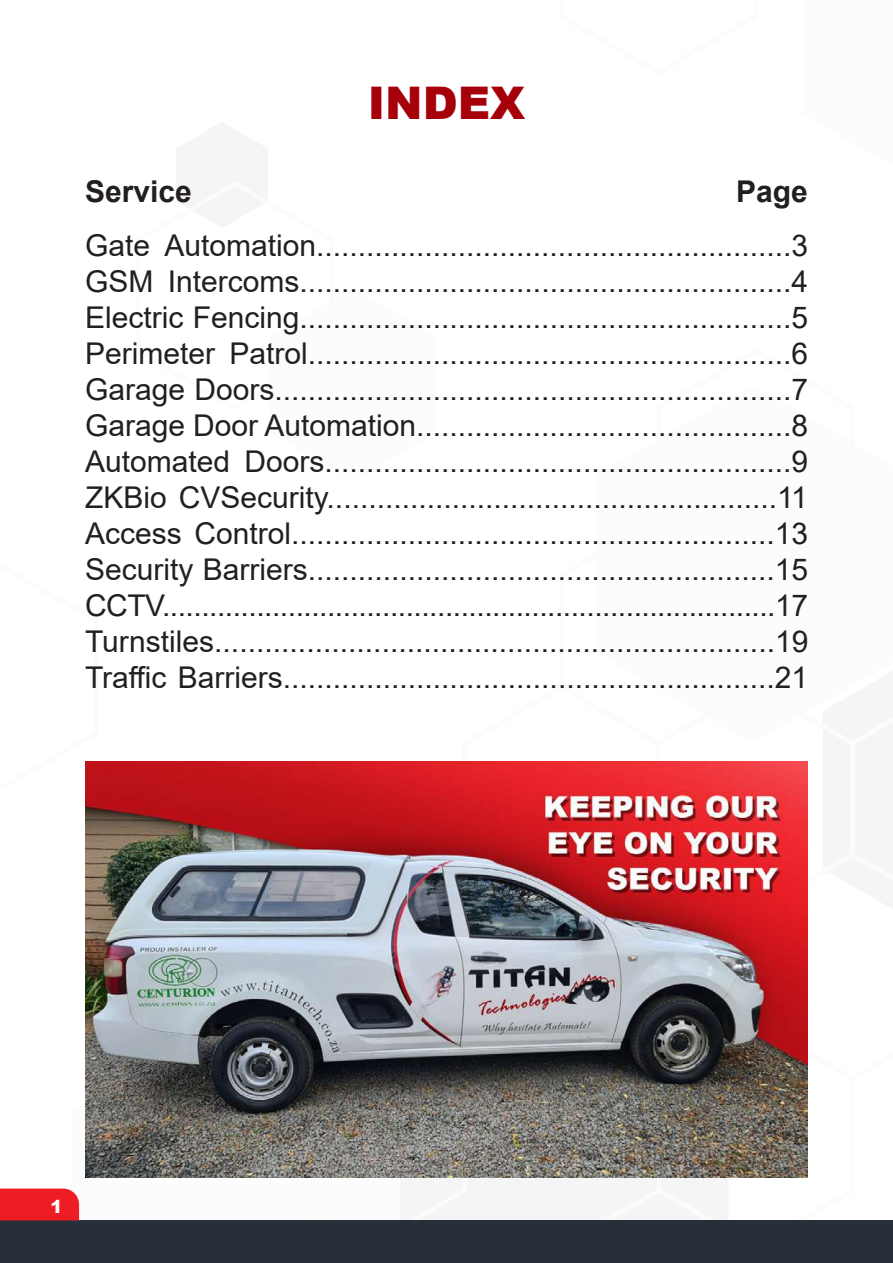
<style>
.page{position:relative;width:893px;height:1263px;background:#fff}
.page>*{position:absolute;margin:0;border:0;box-sizing:border-box;transform-origin:0 0}
.t1{font:900 45px "Arial";color:#a6000b}
.t2{font:30px/36px "Arial";color:#231f20;text-align:justify}
.t3{font:700 30px "Arial";color:#231f20}
.t4{font:900 18px "Arial";color:#fff}
</style>
<div class="page">
<div style="left:0;top:1220px;width:893px;height:43px;background:#262f3a"></div>
<div style="left:0;top:1188px;width:79px;height:32px;background:#ee1d23"></div>
<img style="left:85px;top:762px;width:723px;height:416px">
<h1 class="t1" style="left:368px;top:71px;width:159px">INDEX</h1>
<p class="t3" style="left:85px;top:170px;width:108px">Service</p>
<p class="t3" style="left:736px;top:170px;width:73px">Page</p>
<p class="t2" style="left:85px;top:227px;width:725px">Gate Automation.........................................................3<br>GSM Intercoms...........................................................4<br>Electric Fencing...........................................................5<br>Perimeter Patrol..........................................................6<br>Garage Doors..............................................................7<br>Garage Door Automation.............................................8<br>Automated Doors........................................................9<br>ZKBio CVSecurity......................................................11<br>Access Control..........................................................13<br>Security Barriers........................................................15<br>CCTV..............................................................................17<br>Turnstiles...................................................................19<br>Traffic Barriers...........................................................21</p>
<p class="t4" style="left:50px;top:1193px;width:14px">1</p>
</div>
